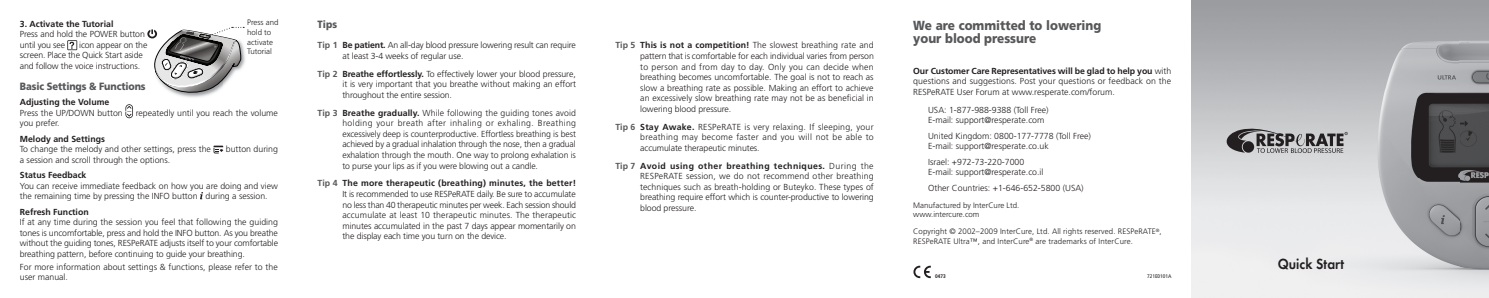
<style>
.page{position:relative;width:1489px;height:298px;background:#fff}
.page>*{position:absolute;margin:0;border:0;box-sizing:border-box;transform-origin:0 0}
.t1{font:600 15.31px "Futura T";letter-spacing:.005em;color:#231f20;scale:.9 1}
.t2{font:900 13.12px/13.1px "Frutiger";color:#57585a;scale:.9 1}
.t3{font:900 10.5px "Frutiger";letter-spacing:-.01em;color:#57585a;scale:.9 1}
.t4{font:300 8.75px/10.5px "Frutiger";color:#231f20}
.t5{font:700 8.75px "Frutiger";color:#231f20}
.t6{font:300 7.88px/9.6px "Frutiger";letter-spacing:.01em;color:#231f20}
.t7{font:5.25px "Frutiger";color:#231f20;scale:.9 1}
.t8{font:700 5.25px "Frutiger";color:#231f20;scale:.9 1}
.s1{font-weight:700;color:#57585a}
.s2{font-weight:700}
</style>
<div class="page">
<svg style="left:913px;top:265px;width:17px;height:13px"></svg>
<svg style="left:67px;top:40px;width:10px;height:10px"></svg>
<svg style="left:125px;top:104px;width:8px;height:14px"></svg>
<svg style="left:213px;top:145px;width:10px;height:8px"></svg>
<svg style="left:200px;top:192px;width:3px;height:7px"></svg>
<svg style="left:147px;top:27px;width:97px;height:66px"></svg>
<img style="left:1191px;top:0;width:297px;height:298px">
<svg style="left:1226px;top:128px;width:121px;height:25px"></svg>
<p class="t6" style="left:247px;top:18px;width:33px">Press and hold to activate<br>Tutorial</p>
<p class="t3" style="left:317px;top:18px;width:23px">Tips</p>
<p class="t5" style="left:20px;top:18px;width:95px">3. Activate the Tutorial</p>
<p class="t4" style="left:20px;top:29px;width:127px">Press and hold the POWER button until you see</p>
<p class="t4" style="left:20px;top:39px;width:129px;text-indent:59px">icon appear on the screen. Place the Quick Start aside and follow the voice instructions.</p>
<p class="t3" style="left:20px;top:80px;width:141px">Basic Settings &amp; Functions</p>
<p class="t5" style="left:20px;top:97px;width:91px">Adjusting the Volume</p>
<p class="t4" style="left:20px;top:107px;width:104px">Press the UP/DOWN button</p>
<p class="t4" style="left:136px;top:107px;width:144px">repeatedly until you reach the volume</p>
<p class="t4" style="left:20px;top:118px;width:41px">you prefer.</p>
<p class="t5" style="left:20px;top:133px;width:87px">Melody and Settings</p>
<p class="t4" style="left:20px;top:144px;width:193px">To change the melody and other settings, press the</p>
<p class="t4" style="left:226px;top:144px;width:54px">button during</p>
<p class="t4" style="left:20px;top:154px;width:152px">a session and scroll through the options.</p>
<p class="t5" style="left:20px;top:170px;width:68px">Status Feedback</p>
<p class="t4" style="left:20px;top:180px;width:259px">You can receive immediate feedback on how you are doing and view the remaining time by pressing the INFO button during a session.</p>
<p class="t5" style="left:20px;top:206px;width:70px">Refresh Function</p>
<p class="t4" style="left:20px;top:217px;width:260px;text-align:justify">If at any time during the session you feel that following the guiding tones is uncomfortable, press and hold the INFO button. As you breathe without the guiding tones, RESPeRATE adjusts itself to your comfortable breathing pattern, before continuing to guide your breathing.</p>
<p class="t4" style="left:20px;top:261px;width:259px">For more information about settings &amp; functions, please refer to the user manual.</p>
<p class="t4" style="left:342px;top:40px;width:235px;text-indent:-25px"><span class="s1">Tip 1</span> <span class="s2">Be patient.</span> An all-day blood pressure lowering result can require at least 3-4 weeks of regular use.</p>
<p class="t4" style="left:342px;top:69px;width:235px;text-align:justify;text-indent:-25px"><span class="s1">Tip 2</span> <span class="s2">Breathe effortlessly.</span> To effectively lower your blood pressure, it is very important that you breathe without making an effort throughout the entire session.</p>
<p class="t4" style="left:342px;top:108px;width:235px;text-align:justify;text-indent:-25px"><span class="s1">Tip 3</span> <span class="s2">Breathe gradually.</span> While following the guiding tones avoid holding your breath after inhaling or exhaling. Breathing excessively deep is counterproductive. Effortless breathing is best achieved by a gradual inhalation through the nose, then a gradual exhalation through the mouth. One way to prolong exhalation is to purse your lips as if you were blowing out a candle.</p>
<p class="t4" style="left:342px;top:178px;width:235px;text-align:justify;text-indent:-25px"><span class="s1">Tip 4</span> <span class="s2">The more therapeutic (breathing) minutes, the better!<br></span>It is recommended to use RESPeRATE daily. Be sure to accumulate no less than 40 therapeutic minutes per week. Each session should accumulate at least 10 therapeutic minutes. The therapeutic minutes accumulated in the past 7 days appear momentarily on the display each time you turn on the device.</p>
<p class="t4" style="left:640px;top:40px;width:235px;text-align:justify;text-indent:-25px"><span class="s1">Tip 5</span> <span class="s2">This is not a competition!</span> The slowest breathing rate and pattern that is comfortable for each individual varies from person to person and from day to day. Only you can decide when breathing becomes uncomfortable. The goal is not to reach as slow a breathing rate as possible. Making an effort to achieve an excessively slow breathing rate may not be as beneficial in lowering blood pressure.</p>
<p class="t4" style="left:640px;top:121px;width:235px;text-align:justify;text-indent:-25px"><span class="s1">Tip 6</span> <span class="s2">Stay Awake.</span> RESPeRATE is very relaxing. If sleeping, your breathing may become faster and you will not be able to accumulate therapeutic minutes.</p>
<p class="t4" style="left:640px;top:160px;width:235px;text-align:justify;text-indent:-25px"><span class="s1">Tip 7</span> <span class="s2">Avoid using other breathing techniques.</span> During the RESPeRATE session, we do not recommend other breathing techniques such as breath-holding or Buteyko. These types of breathing require effort which is counter-productive to lowering blood pressure.</p>
<h2 class="t2" style="left:913px;top:19px;width:210px">We are committed to lowering your blood pressure</h2>
<p class="t4" style="left:913px;top:65px;width:259px;text-align:justify"><span class="s2">Our Customer Care Representatives will be glad to help you</span> with questions and suggestions. Post your questions or feedback on the RESPeRATE User Forum at www.resperate.com/forum.</p>
<p class="t4" style="left:928px;top:104px;width:122px">USA: 1-877-988-9388 (Toll Free)<br>E-mail: support@resperate.com</p>
<p class="t4" style="left:928px;top:130px;width:164px">United Kingdom: 0800-177-7778 (Toll Free)<br>E-mail: support@resperate.co.uk</p>
<p class="t4" style="left:928px;top:156px;width:117px">Israel: +972-73-220-7000<br>E-mail: support@resperate.co.il</p>
<p class="t4" style="left:928px;top:182px;width:157px">Other Countries: +1-646-652-5800 (USA)</p>
<p class="t6" style="left:913px;top:200px;width:108px">Manufactured by InterCure Ltd. www.intercure.com</p>
<p class="t6" style="left:913px;top:227px;width:250px">Copyright © 2002–2009 InterCure, Ltd. All rights reserved. RESPeRATE<sup>®</sup>,<br>RESPeRATE Ultra™, and InterCure<sup>®</sup> are trademarks of InterCure.</p>
<p class="t8" style="left:935px;top:273px;width:13px">0473</p>
<p class="t7" style="left:1146px;top:273px;width:29px">721E0101A</p>
<h1 class="t1" style="left:1277px;top:254px;width:75px">Quick Start</h1>
</div>
